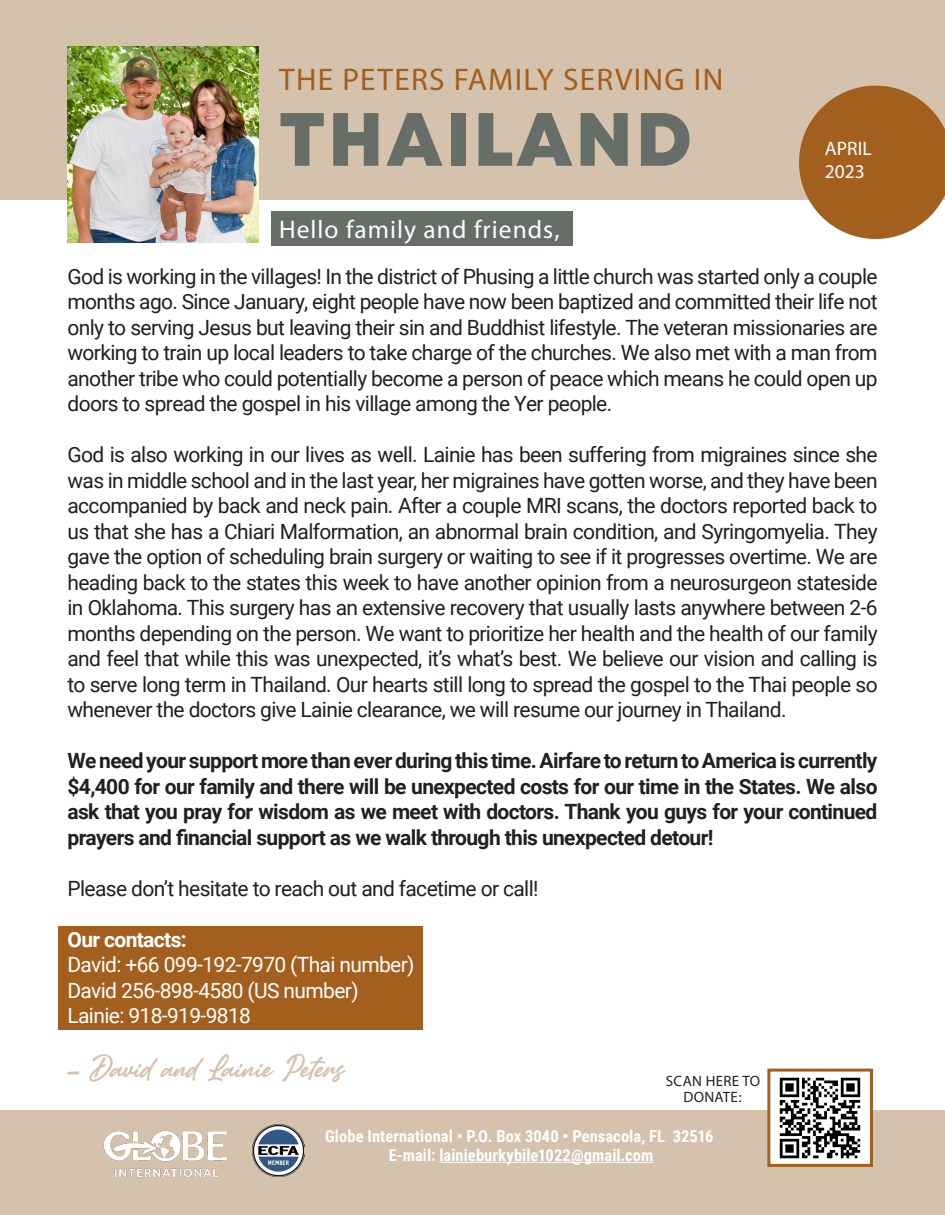
<style>
.page{position:relative;width:945px;height:1215px;background:#fff}
.page>*{position:absolute;margin:0;border:0;box-sizing:border-box;transform-origin:0 0}
.t1{font:75.3px "Mont Heavy DEMO";letter-spacing:.04em;color:#676e67}
.t2{font:31.35px "Myriad Hebrew";letter-spacing:.04em;color:#a35f1e}
.t3{font:27px "Amertha PERSONALUSEONLY";letter-spacing:-.005em;color:#d4c2ac}
.t4{font:25.5px "Myriad Hebrew";letter-spacing:.04em;color:#fff}
.t5{font:21px/25.5px "Roboto";letter-spacing:-.03em;color:#231f20;text-align:justify}
.t6{font:700 21px/25.5px "Roboto";letter-spacing:-.03em;color:#231f20;text-align:justify}
.t7{font:21px "Roboto";letter-spacing:-.03em;color:#fff}
.t8{font:700 21px "Roboto";letter-spacing:-.03em;color:#fff}
.t9{font:19.5px "Myriad Hebrew";color:#fff}
.t10{font:700 16.5px "Roboto Condensed";letter-spacing:.005em;color:#fff}
.t11{font:15px/16.5px "Myriad Hebrew";letter-spacing:.02em;color:#231f20;text-align:center}
</style>
<div class="page">
<div style="left:58px;top:927px;width:364px;height:103px;background:#a35f1e"></div>
<div style="left:0;top:0;width:945px;height:200px;background:#d4c2ac"></div>
<img style="left:68px;top:47px;width:190px;height:196px">
<svg style="left:799px;top:86px;width:146px;height:153px"></svg>
<div style="left:0;top:1110px;width:945px;height:105px;background:#d4c2ac"></div>
<img style="left:103px;top:1130px;width:125px;height:48px">
<img style="left:253px;top:1125px;width:52px;height:52px">
<hr style="left:439px;top:1162px;width:214px;height:1px;background:#fff">
<div style="left:272px;top:211px;width:301px;height:35px;background:#676e67"></div>
<img style="left:771px;top:1077px;width:98px;height:86px">
<div style="left:767px;top:1069px;width:106px;height:98px;border:3px solid #a35f1e"></div>
<p class="t2" style="left:279px;top:62px;width:446px">THE PETERS FAMILY SERVING IN</p>
<p class="t1" style="left:279px;top:97px;width:414px">THAILAND</p>
<p class="t4" style="left:279px;top:215px;width:282px">Hello family and friends,</p>
<p class="t9" style="left:825px;top:138px;width:48px">APRIL</p>
<p class="t9" style="left:825px;top:161px;width:42px">2023</p>
<p class="t5" style="left:68px;top:263px;width:812px">God is working in the villages! In the district of Phusing a little church was started only a couple months ago. Since January, eight people have now been baptized and committed their life not only to serving Jesus but leaving their sin and Buddhist lifestyle. The veteran missionaries are working to train up local leaders to take charge of the churches. We also met with a man from another tribe who could potentially become a person of peace which means he could open up doors to spread the gospel in his village among the Yer people.</p>
<p class="t5" style="left:68px;top:441px;width:812px">God is also working in our lives as well. Lainie has been suffering from migraines since she was in middle school and in the last year, her migraines have gotten worse, and they have been accompanied by back and neck pain. After a couple MRI scans, the doctors reported back to us that she has a Chiari Malformation, an abnormal brain condition, and Syringomyelia. They gave the option of scheduling brain surgery or waiting to see if it progresses overtime. We are heading back to the states this week to have another opinion from a neurosurgeon stateside in Oklahoma. This surgery has an extensive recovery that usually lasts anywhere between 2-6 months depending on the person. We want to prioritize her health and the health of our family and feel that while this was unexpected, it’s what’s best. We believe our vision and calling is to serve long term in Thailand. Our hearts still long to spread the gospel to the Thai people so whenever the doctors give Lainie clearance, we will resume our journey in Thailand.</p>
<p class="t6" style="left:68px;top:747px;width:812px">We need your support more than ever during this time. Airfare to return to America is currently $4,400 for our family and there will be unexpected costs for our time in the States. We also ask that you pray for wisdom as we meet with doctors. Thank you guys for your continued prayers and financial support as we walk through this unexpected detour!</p>
<p class="t5" style="left:68px;top:875px;width:473px">Please don’t hesitate to reach out and facetime or call!</p>
<p class="t8" style="left:68px;top:925px;width:121px">Our contacts:</p>
<p class="t7" style="left:68px;top:950px;width:349px">David: +66 099-192-7970 (Thai number)</p>
<p class="t7" style="left:68px;top:976px;width:293px">David 256-898-4580 (US number)</p>
<p class="t7" style="left:68px;top:1001px;width:185px">Lainie: 918-919-9818</p>
<p class="t3" style="left:68px;top:1045px;width:278px">- David and Lainie Peters</p>
<p class="t11" style="left:666px;top:1073px;width:96px">SCAN HERE TO<br>DONATE:</p>
<p class="t10" style="left:325px;top:1124px;width:390px">Globe International • P.O. Box 3040 • Pensacola, FL 32516</p>
<p class="t10" style="left:389px;top:1144px;width:266px">E-mail: lainieburkybile1022@gmail.com</p>
</div>
